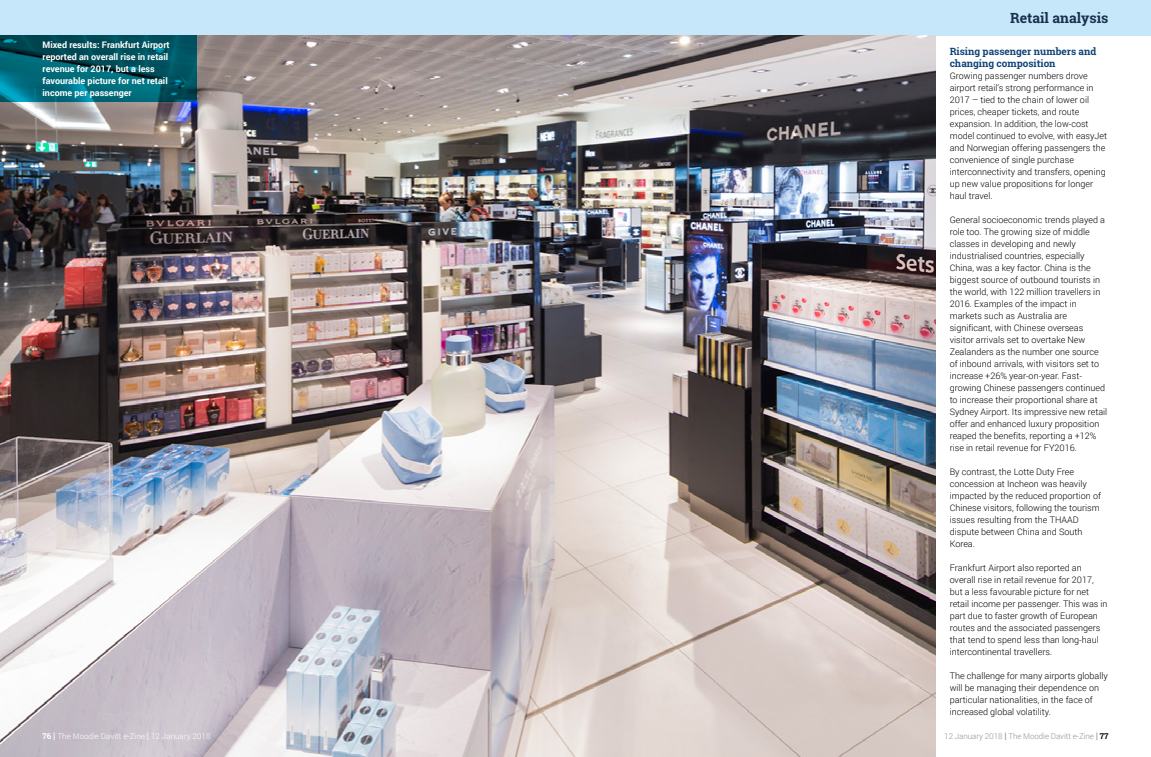
<style>
.page{position:relative;width:1151px;height:757px;background:#fff}
.page>*{position:absolute;margin:0;border:0;box-sizing:border-box;transform-origin:0 0}
.t1{font:700 14px "Roboto Slab";color:#182f4e}
.t2{font:700 10px/12px "Roboto Slab";color:#0f4377}
.t3{font:300 9px/12px "Roboto";color:#000}
.t4{font:700 9px/12px "Roboto";color:#fff}
.t5{font:300 8px "Roboto";letter-spacing:-.01em;color:#8a959c}
.t6{font:300 8px "Roboto";color:#fff}
.s1{font-family:"Roboto Slab";font-weight:700}
.s2{font-weight:700;font-size:9px}
.s3{font-family:"Roboto Slab";font-weight:700;color:#000}
</style>
<div class="page">
<div style="left:575px;top:0;width:576px;height:36px;background:#c5e7f9"></div>
<div style="left:0;top:0;width:575px;height:36px;background:#c5e7f9"></div>
<img style="left:0;top:35px;width:935px;height:722px">
<svg style="left:0;top:35px;width:197px;height:67px;background:#005b6a"></svg>
<p class="t4" style="left:43px;top:38px;width:129px">Mixed results: Frankfurt Airport reported an overall rise in retail revenue for 2017, but a less favourable picture for net retail income per passenger</p>
<p class="t6" style="left:43px;top:731px;width:169px"><span class="s1">76</span> <span class="s2">|</span> The Moodie Davitt e-Zine <span class="s2">|</span> 12 January 2018</p>
<h1 class="t1" style="left:1010px;top:8px;width:100px">Retail analysis</h1>
<p class="t2" style="left:950px;top:45px;width:148px">Rising passenger numbers and changing composition</p>
<p class="t3" style="left:950px;top:69px;width:159px">Growing passenger numbers drove airport retail’s strong performance in 2017 – tied to the chain of lower oil prices, cheaper tickets, and route expansion. In addition, the low-cost model continued to evolve, with easyJet and Norwegian offering passengers the convenience of single purchase interconnectivity and transfers, opening up new value propositions for longer haul travel.</p>
<p class="t3" style="left:950px;top:213px;width:159px">General socioeconomic trends played a role too. The growing size of middle classes in developing and newly industrialised countries, especially China, was a key factor. China is the biggest source of outbound tourists in the world, with 122 million travellers in 2016. Examples of the impact in markets such as Australia are significant, with Chinese overseas visitor arrivals set to overtake New Zealanders as the number one source of inbound arrivals, with visitors set to increase +26% year-on-year. Fast&shy;growing Chinese passengers continued to increase their proportional share at Sydney Airport. Its impressive new retail offer and enhanced luxury proposition reaped the benefits, reporting a +12% rise in retail revenue for FY2016.</p>
<p class="t3" style="left:950px;top:465px;width:153px">By contrast, the Lotte Duty Free concession at Incheon was heavily impacted by the reduced proportion of<br>Chinese visitors, following the tourism issues resulting from the THAAD dispute between China and South<br>Korea.</p>
<p class="t3" style="left:950px;top:561px;width:159px">Frankfurt Airport also reported an overall rise in retail revenue for 2017, but a less favourable picture for net retail income per passenger. This was in part due to faster growth of European routes and the associated passengers that tend to spend less than long-haul intercontinental travellers.</p>
<p class="t3" style="left:950px;top:669px;width:160px">The challenge for many airports globally will be managing their dependence on particular nationalities, in the face of increased global volatility.</p>
<p class="t5" style="left:944px;top:731px;width:166px">12 January 2018 <span class="s2">|</span> The Moodie Davitt e-Zine <span class="s2">|</span> <span class="s3">77</span></p>
</div>
